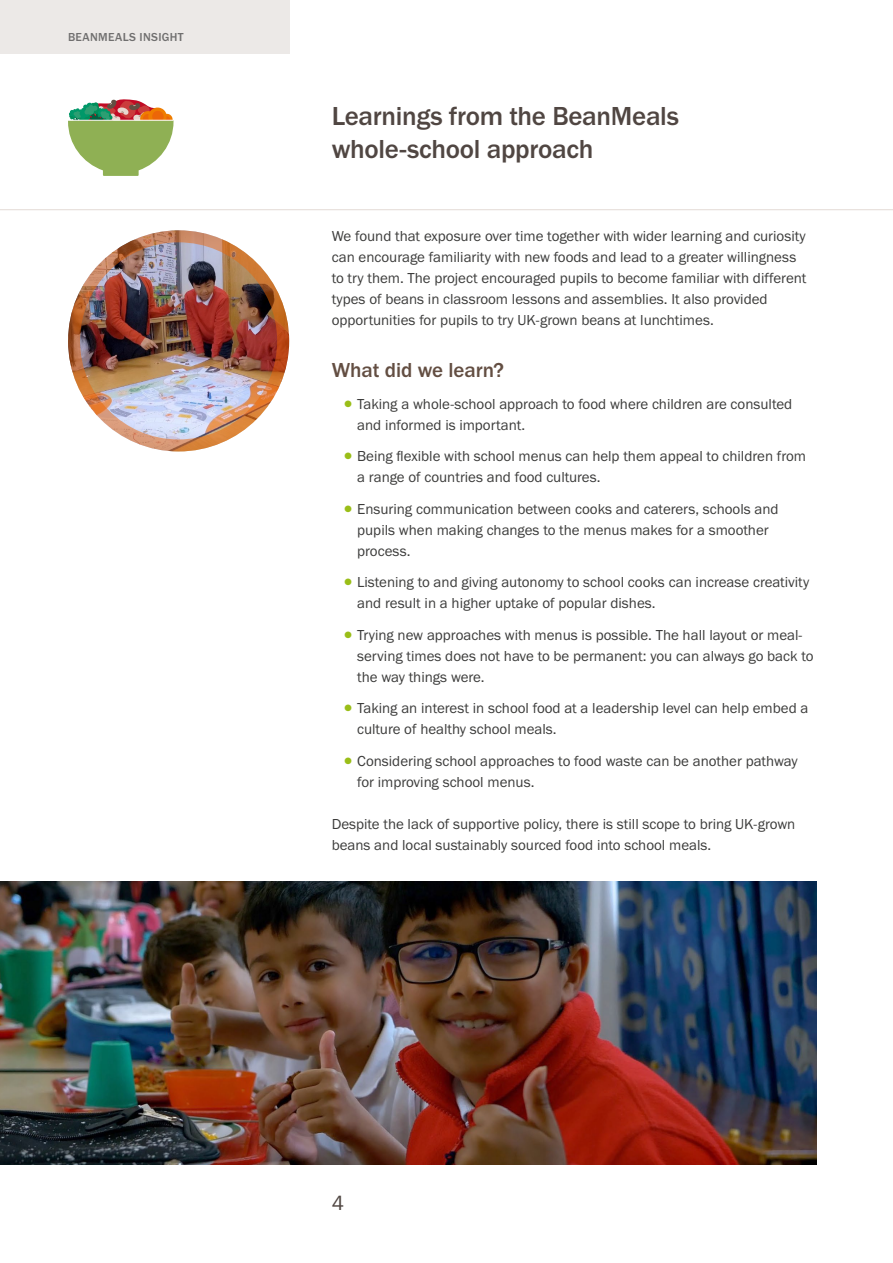
<style>
.page{position:relative;width:893px;height:1263px;background:#fff}
.page>*{position:absolute;margin:0;border:0;box-sizing:border-box;transform-origin:0 0}
.heading{font:500 27px/33px "Franklin Gothic URW";letter-spacing:-.01em;color:#504642}
.subhead{font:500 21px "Franklin Gothic URW";color:#634e42}
.t1{font:21px "Franklin Gothic URW Boo";color:#504642}
.t2{font:15px/21px "Franklin Gothic URW Boo";color:#3c3c3b}
.t3{font:500 12px "Franklin Gothic URW";letter-spacing:.025em;color:#706f6f}
.s1{font-family:"Franklin Gothic URW Hea";font-size:24px;color:#9abe18}
</style>
<div class="page">
<div style="left:0;top:0;width:289px;height:53px;background:#ece9e7"></div>
<svg style="left:68px;top:99px;width:106px;height:77px"></svg>
<hr style="left:68px;top:120px;width:105px;height:1px;background:#fff">
<img style="left:0;top:881px;width:816px;height:284px">
<hr style="left:0;top:209px;width:893px;height:1px;background:#e3dad5">
<img style="left:68px;top:230px;width:221px;height:221px;border-radius:111px">
<div style="left:68px;top:230px;width:221px;height:221px;border:12px solid #ec6608;border-radius:50%"></div>
<p class="t3" style="left:68px;top:30px;width:117px">BEANMEALS INSIGHT</p>
<p class="heading" style="left:332px;top:99px;width:349px">Learnings from the BeanMeals whole-school approach</p>
<p class="t2" style="left:332px;top:225px;width:476px">We found that exposure over time together with wider learning and curiosity can encourage familiarity with new foods and lead to a greater willingness to try them. The project encouraged pupils to become familiar with different types of beans in classroom lessons and assemblies. It also provided opportunities for pupils to try UK-grown beans at lunchtimes.</p>
<p class="subhead" style="left:332px;top:357px;width:174px">What did we learn?</p>
<p class="t2" style="left:357px;top:393px;width:437px;text-indent:-17px"><span class="s1">•</span>Taking a whole-school approach to food where children are consulted and informed is important.</p>
<p class="t2" style="left:357px;top:446px;width:450px;text-indent:-17px"><span class="s1">•</span>Being flexible with school menus can help them appeal to children from a range of countries and food cultures.</p>
<p class="t2" style="left:357px;top:498px;width:423px;text-indent:-17px"><span class="s1">•</span>Ensuring communication between cooks and caterers, schools and pupils when making changes to the menus makes for a smoother process.</p>
<p class="t2" style="left:357px;top:572px;width:454px;text-indent:-17px"><span class="s1">•</span>Listening to and giving autonomy to school cooks can increase creativity and result in a higher uptake of popular dishes.</p>
<p class="t2" style="left:357px;top:624px;width:458px;text-indent:-17px"><span class="s1">•</span>Trying new approaches with menus is possible. The hall layout or meal&shy;serving times does not have to be permanent: you can always go back to the way things were.</p>
<p class="t2" style="left:357px;top:698px;width:453px;text-indent:-17px"><span class="s1">•</span>Taking an interest in school food at a leadership level can help embed a culture of healthy school meals.</p>
<p class="t2" style="left:357px;top:750px;width:442px;text-indent:-17px"><span class="s1">•</span>Considering school approaches to food waste can be another pathway for improving school menus.</p>
<p class="t2" style="left:332px;top:813px;width:465px">Despite the lack of supportive policy, there is still scope to bring UK-grown beans and local sustainably sourced food into school meals.</p>
<h2 class="t1" style="left:332px;top:1190px;width:14px">4</h2>
</div>
